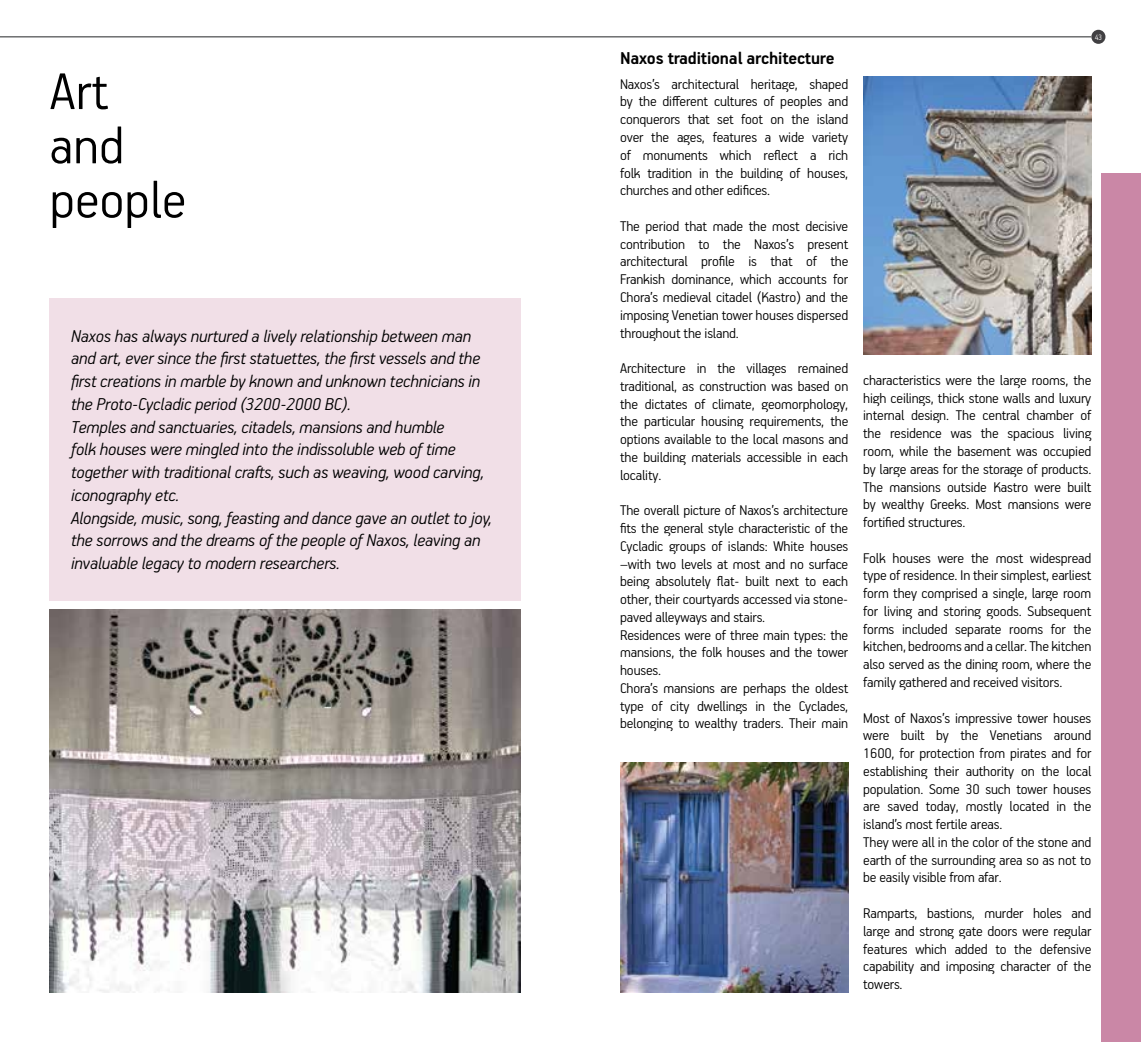
<style>
.page{position:relative;width:1141px;height:1042px;background:#fff}
.page>*{position:absolute;margin:0;border:0;box-sizing:border-box;transform-origin:0 0}
.t1{font:300 57.75px/54.2px "PF Handbook Pro";color:#000}
.t2{font:italic 300 19.25px/22.8px "PF Handbook Pro";letter-spacing:-.01em;color:#000}
.t3{font:700 19.25px "PF Handbook Pro";letter-spacing:-.01em;color:#000}
.t4{font:300 15.75px/17.8px "PF Handbook Pro";letter-spacing:-.01em;color:#000;text-align:justify}
.t5{font:300 8.75px "PF Handbook Pro";color:#fff}
</style>
<div class="page">
<div style="left:1091px;top:30px;width:14px;height:14px;background:#414042;border-radius:50%"></div>
<hr style="left:0;top:36px;width:1091px;height:1px;background:#58595b">
<div style="left:50px;top:298px;width:471px;height:302px;background:#f1dfe7"></div>
<div style="left:1101px;top:174px;width:40px;height:868px;background:#ca87a6"></div>
<img style="left:50px;top:609px;width:471px;height:383px">
<img style="left:863px;top:77px;width:228px;height:278px">
<img style="left:620px;top:763px;width:228px;height:229px">
<p class="t3" style="left:620px;top:46px;width:216px">Naxos traditional architecture</p>
<h1 class="t1" style="left:50px;top:62px;width:138px">Art and people</h1>
<p class="t4" style="left:620px;top:74px;width:230px">Naxos’s architectural heritage, shaped by the different cultures of peoples and conquerors that set foot on the island over the ages, features a wide variety of monuments which reflect a rich folk tradition in the building of houses, churches and other edifices.</p>
<p class="t4" style="left:620px;top:216px;width:230px">The period that made the most decisive contribution to the Naxos’s present architectural profile is that of the Frankish dominance, which accounts for Chora’s medieval citadel (Kastro) and the imposing Venetian tower houses dispersed throughout the island.</p>
<p class="t4" style="left:620px;top:359px;width:230px">Architecture in the villages remained traditional, as construction was based on the dictates of climate, geomorphology, the particular housing requirements, the options available to the local masons and the building materials accessible in each locality.</p>
<p class="t4" style="left:620px;top:501px;width:230px;text-align:left">The overall picture of Naxos’s architecture fits the general style characteristic of the Cycladic groups of islands: White houses –with two levels at most and no surface being absolutely flat- built next to each other, their courtyards accessed via stone&shy;paved alleyways and stairs.<br>Residences were of three main types: the mansions, the folk houses and the tower houses.<br>Chora’s mansions are perhaps the oldest type of city dwellings in the Cyclades, belonging to wealthy traders. Their main</p>
<p class="t2" style="left:71px;top:323px;width:423px">Naxos has always nurtured a lively relationship between man and art, ever since the first statuettes, the first vessels and the first creations in marble by known and unknown technicians in the Proto-Cycladic period (3200-2000 BC).<br>Temples and sanctuaries, citadels, mansions and humble<br>folk houses were mingled into the indissoluble web of time together with traditional crafts, such as weaving, wood carving, iconography etc.<br>Alongside, music, song, feasting and dance gave an outlet to joy, the sorrows and the dreams of the people of Naxos, leaving an invaluable legacy to modern researchers.</p>
<p class="t5" style="left:1095px;top:32px;width:9px">43</p>
<p class="t4" style="left:863px;top:370px;width:230px">characteristics were the large rooms, the high ceilings, thick stone walls and luxury internal design. The central chamber of the residence was the spacious living room, while the basement was occupied by large areas for the storage of products.<br>The mansions outside Kastro were built by wealthy Greeks. Most mansions were fortified structures.</p>
<p class="t4" style="left:863px;top:548px;width:230px">Folk houses were the most widespread type of residence. In their simplest, earliest form they comprised a single, large room for living and storing goods. Subsequent forms included separate rooms for the kitchen, bedrooms and a cellar. The kitchen also served as the dining room, where the family gathered and received visitors.</p>
<p class="t4" style="left:863px;top:708px;width:230px;text-align:left">Most of Naxos’s impressive tower houses were built by the Venetians around 1600, for protection from pirates and for establishing their authority on the local population. Some 30 such tower houses are saved today, mostly located in the island’s most fertile areas.<br>They were all in the color of the stone and earth of the surrounding area so as not to be easily visible from afar.</p>
<p class="t4" style="left:863px;top:903px;width:230px">Ramparts, bastions, murder holes and large and strong gate doors were regular features which added to the defensive capability and imposing character of the towers.</p>
</div>
